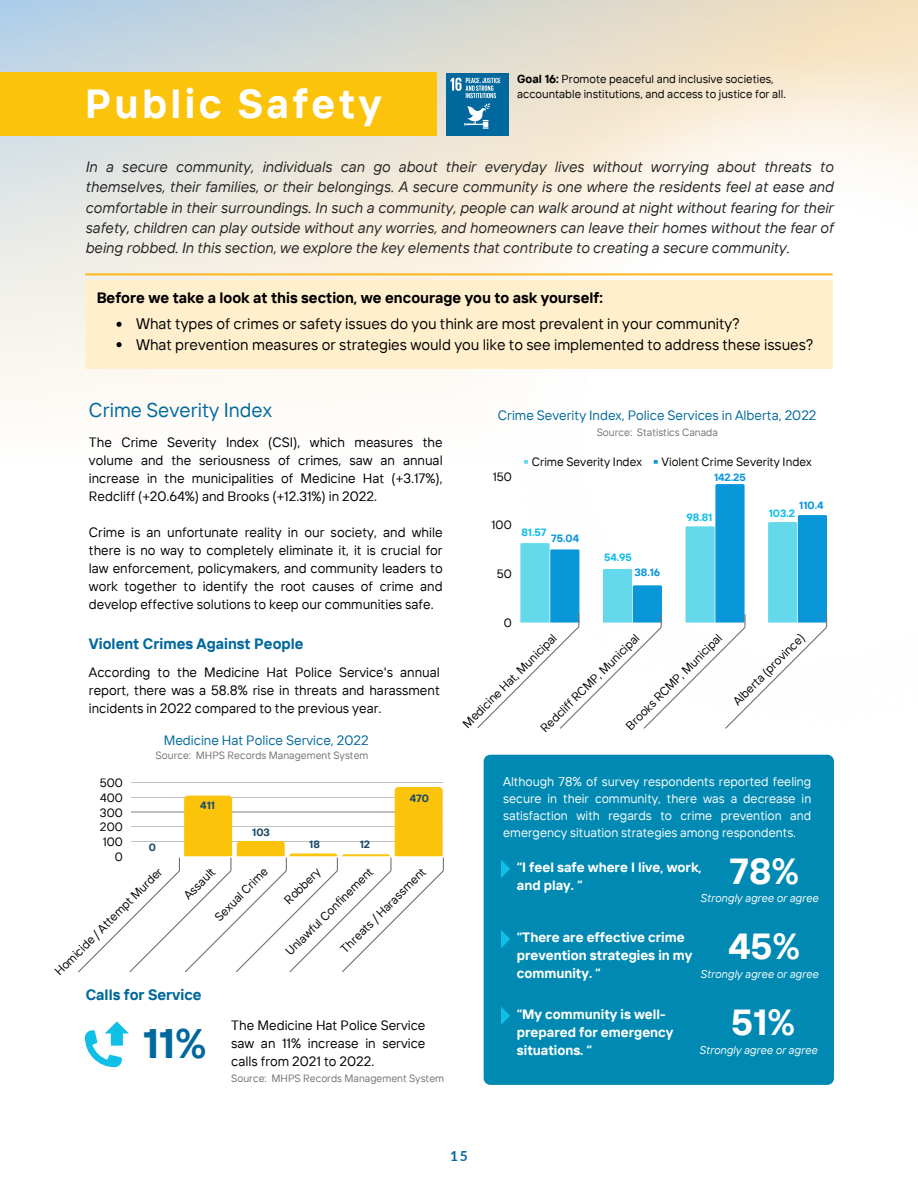
<style>
.page{position:relative;width:918px;height:1188px;background:#fff}
.page>*{position:absolute;margin:0;border:0;box-sizing:border-box;transform-origin:0 0}
.t1{font:700 41.1px "TT Interphases";color:#00689d}
.t2{font:700 40.5px "TT Interphases";letter-spacing:.085em;color:#fff}
.t3{font:700 36.15px "TT Interphases";color:#fff}
.t4{font:19.95px "TT Interphases";color:#00689d}
.t5{font:15.3px "TT Interphases";color:#000}
.t6{font:italic 15px/20.2px "TT Interphases";color:#222;text-align:justify}
.t7{font:700 15px "TT Interphases";color:#000}
.t8{font:700 15px "TT Interphases";color:#00689d}
.t9{font:700 13.8px "Lato";color:#00689d}
.t10{font:13.5px/18px "TT Interphases";color:#000;text-align:justify}
.t11{font:700 13.5px/18px "TT Interphases";color:#fff}
.t12{font:13.5px "TT Interphases";color:#00689d}
.t13{font:12.6px/17px "TT Interphases";color:#fff;text-align:justify}
.t14{font:12px "TT Interphases";color:#000}
.t15{font:11.55px/15.5px "TT Interphases";color:#000}
.t16{font:italic 11.25px "TT Interphases";color:#fff}
.t17{font:10.5px "TT Interphases";color:#737373}
.t18{font:700 10.5px "TT Interphases";color:#0a97d9}
.t19{font:700 10.5px "TT Interphases";color:#0fbfe6}
.t20{font:700 10.5px "TT Interphases";color:#19486a}
.s1{font-weight:700}
</style>
<div class="page">
<svg style="left:0;top:0;width:918px;height:400px;background:#e4e4de"></svg>
<img style="left:427px;top:48px;width:491px;height:764px">
<div style="left:0;top:73px;width:437px;height:63px;background:#fcc30b"></div>
<svg style="left:524px;top:460px;width:4px;height:4px"></svg>
<svg style="left:654px;top:460px;width:4px;height:4px"></svg>
<div style="left:484px;top:755px;width:350px;height:330px;background:#008ab3;border-radius:7px"></div>
<svg style="left:501px;top:930px;width:9px;height:18px"></svg>
<svg style="left:501px;top:860px;width:9px;height:18px"></svg>
<svg style="left:501px;top:1007px;width:9px;height:18px"></svg>
<hr style="left:85px;top:273px;width:748px;height:3px;background:#febc30">
<div style="left:446px;top:73px;width:63px;height:63px;background:#00689d"></div>
<svg style="left:450px;top:78px;width:50px;height:51px"></svg>
<hr style="left:131px;top:783px;width:312px;height:1px;background:#000">
<svg style="left:476px;top:484px;width:352px;height:246px"></svg>
<div style="left:85px;top:281px;width:748px;height:88px;background:#ffefcc"></div>
<svg style="left:85px;top:1021px;width:44px;height:46px"></svg>
<svg style="left:116px;top:322px;width:6px;height:5px"></svg>
<svg style="left:116px;top:342px;width:6px;height:5px"></svg>
<svg style="left:78px;top:787px;width:367px;height:186px"></svg>
<p class="t2" style="left:85px;top:77px;width:298px">Public Safety</p>
<p class="t15" style="left:517px;top:71px;width:270px"><span class="s1">Goal 16:</span> Promote peaceful and inclusive societies, accountable institutions, and access to justice for all.</p>
<p class="t6" style="left:85px;top:156px;width:750px">In a secure community, individuals can go about their everyday lives without worrying about threats to themselves, their families, or their belongings. A secure community is one where the residents feel at ease and comfortable in their surroundings. In such a community, people can walk around at night without fearing for their safety, children can play outside without any worries, and homeowners can leave their homes without the fear of being robbed. In this section, we explore the key elements that contribute to creating a secure community.</p>
<p class="t7" style="left:97px;top:288px;width:508px">Before we take a look at this section, we encourage you to ask yourself:</p>
<p class="t5" style="left:136px;top:314px;width:606px">What types of crimes or safety issues do you think are most prevalent in your community?</p>
<p class="t5" style="left:136px;top:334px;width:679px">What prevention measures or strategies would you like to see implemented to address these issues?</p>
<p class="t4" style="left:89px;top:397px;width:184px">Crime Severity Index</p>
<p class="t10" style="left:89px;top:433px;width:355px">The Crime Severity Index (CSI), which measures the volume and the seriousness of crimes, saw an annual increase in the municipalities of Medicine Hat (+3.17%), Redcliff (+20.64%) and Brooks (+12.31%) in 2022.</p>
<p class="t10" style="left:89px;top:523px;width:355px">Crime is an unfortunate reality in our society, and while there is no way to completely eliminate it, it is crucial for law enforcement, policymakers, and community leaders to work together to identify the root causes of crime and develop effective solutions to keep our communities safe.</p>
<p class="t8" style="left:89px;top:634px;width:216px">Violent Crimes Against People</p>
<p class="t10" style="left:89px;top:663px;width:352px">According to the Medicine Hat Police Service's annual report, there was a 58.8% rise in threats and harassment incidents in 2022 compared to the previous year.</p>
<p class="t12" style="left:164px;top:731px;width:207px">Medicine Hat Police Service, 2022</p>
<p class="t14" style="left:100px;top:775px;width:25px">500</p>
<p class="t14" style="left:100px;top:790px;width:24px">400</p>
<p class="t14" style="left:100px;top:805px;width:24px">300</p>
<p class="t14" style="left:100px;top:819px;width:24px">200</p>
<p class="t14" style="left:103px;top:834px;width:22px">100</p>
<p class="t14" style="left:115px;top:849px;width:10px">0</p>
<p class="t17" style="left:156px;top:748px;width:214px">Source: MHPS Records Management System</p>
<p class="t20" style="left:149px;top:840px;width:9px">0</p>
<p class="t20" style="left:200px;top:799px;width:16px">411</p>
<p class="t20" style="left:252px;top:825px;width:19px">103</p>
<p class="t20" style="left:309px;top:837px;width:12px">18</p>
<p class="t20" style="left:360px;top:837px;width:12px">12</p>
<p class="t20" style="left:410px;top:791px;width:21px">470</p>
<p class="t14" style="left:51px;top:968px;width:148px;rotate:-45deg">Homicide / At empt Murder</p>
<p class="t14" style="left:180px;top:891px;width:40px;rotate:-45deg">As ault</p>
<p class="t14" style="left:282px;top:948px;width:120px;rotate:-45deg">Unlawful Confinement</p>
<p class="t14" style="left:337px;top:945px;width:116px;rotate:-45deg">Threats / Haras ment</p>
<p class="t14" style="left:211px;top:913px;width:71px;rotate:-45deg">Sexual Crime</p>
<p class="t14" style="left:281px;top:896px;width:47px;rotate:-45deg">Rob ery</p>
<p class="t8" style="left:86px;top:985px;width:117px">Calls for Service</p>
<p class="t1" style="left:143px;top:1017px;width:65px">11%</p>
<p class="t10" style="left:231px;top:1016px;width:196px">The Medicine Hat Police Service saw an 11% increase in service calls from 2021 to 2022.</p>
<p class="t17" style="left:231px;top:1072px;width:214px">Source: MHPS Records Management System</p>
<p class="t12" style="left:498px;top:406px;width:320px">Crime Severity Index, Police Services in Alberta, 2022</p>
<p class="t17" style="left:597px;top:426px;width:123px">Source: Statistics Canada</p>
<p class="t14" style="left:493px;top:469px;width:21px">150</p>
<p class="t14" style="left:492px;top:517px;width:22px">100</p>
<p class="t14" style="left:497px;top:566px;width:16px">50</p>
<p class="t14" style="left:504px;top:615px;width:10px">0</p>
<p class="t14" style="left:532px;top:454px;width:112px">Crime Severity Index</p>
<p class="t14" style="left:662px;top:454px;width:152px">Violent Crime Severity Index</p>
<p class="t19" style="left:521px;top:526px;width:27px">81.57</p>
<p class="t18" style="left:551px;top:532px;width:29px">75.04</p>
<p class="t19" style="left:604px;top:551px;width:29px">54.95</p>
<p class="t18" style="left:635px;top:565px;width:27px">38.16</p>
<p class="t18" style="left:714px;top:471px;width:33px">142.25</p>
<p class="t19" style="left:686px;top:511px;width:27px">98.81</p>
<p class="t18" style="left:799px;top:499px;width:26px">110.4</p>
<p class="t19" style="left:769px;top:507px;width:28px">103.2</p>
<p class="t14" style="left:622px;top:722px;width:132px;rotate:-45deg">Brooks RCMP, Municipal</p>
<p class="t14" style="left:730px;top:698px;width:97px;rotate:-45deg">Alberta (province)</p>
<p class="t14" style="left:537px;top:725px;width:136px;rotate:-45deg">Redclif RCMP, Municipal</p>
<p class="t14" style="left:459px;top:720px;width:129px;rotate:-45deg">Medicine Hat, Municipal</p>
<p class="t13" style="left:503px;top:773px;width:310px">Although 78% of survey respondents reported feeling secure in their community, there was a decrease in satisfaction with regards to crime prevention and emergency situation strategies among respondents.</p>
<p class="t3" style="left:729px;top:847px;width:71px">78%</p>
<p class="t16" style="left:700px;top:891px;width:120px">Strongly agree or agree</p>
<p class="t11" style="left:517px;top:858px;width:186px">“I feel safe where I live, work, and play. “</p>
<p class="t11" style="left:517px;top:928px;width:177px">“There are effective crime prevention strategies in my community. “</p>
<p class="t3" style="left:728px;top:923px;width:73px">45%</p>
<p class="t16" style="left:700px;top:966px;width:120px">Strongly agree or agree</p>
<p class="t11" style="left:517px;top:1005px;width:158px">“My community is well&shy;prepared for emergency situations. “</p>
<p class="t3" style="left:731px;top:999px;width:65px">51%</p>
<p class="t16" style="left:699px;top:1042px;width:120px">Strongly agree or agree</p>
<p class="t9" style="left:450px;top:1148px;width:19px">15</p>
</div>
